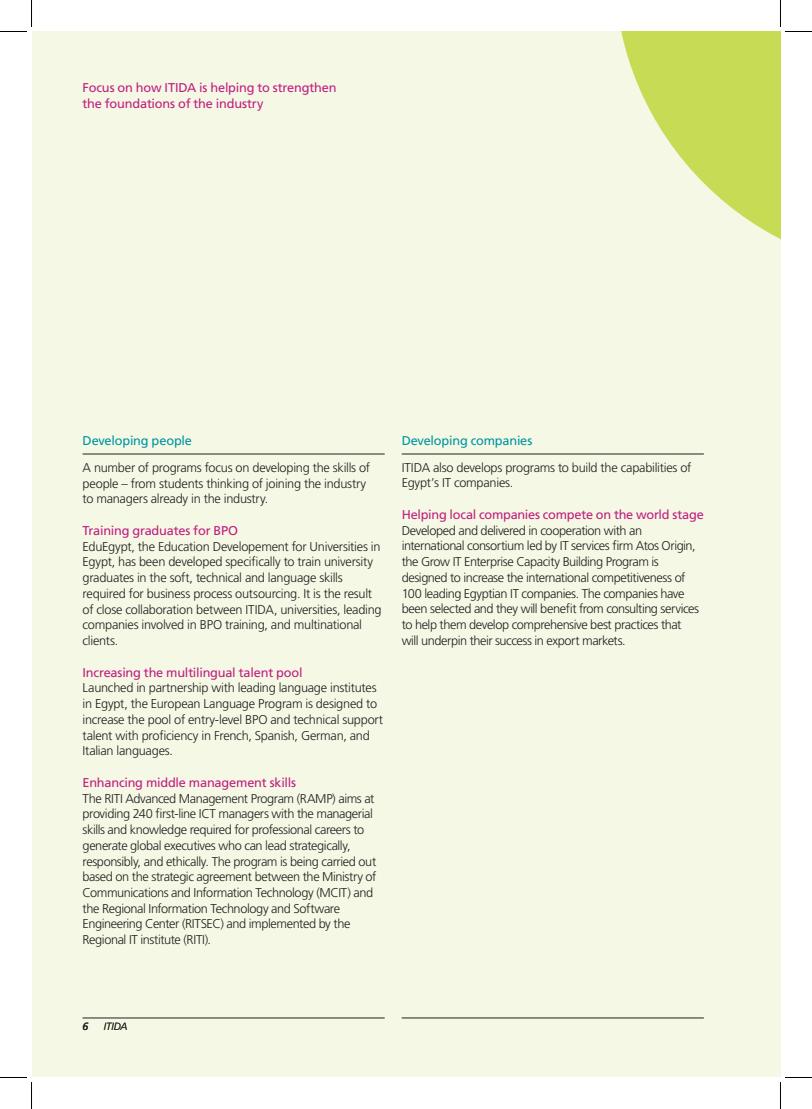
<style>
.page{position:relative;width:812px;height:1109px;background:#fff}
.page>*{position:absolute;margin:0;border:0;box-sizing:border-box;transform-origin:0 0}
.BodyCopy_Eng{font:300 12.75px/15.8px "Frutiger";letter-spacing:-.025em;color:#231f20}
.SubHead_Eng{font:12.75px/15.8px "Frutiger";letter-spacing:-.015em;color:#c11d81}
.SubHead_Eng-2{font:12.75px "Frutiger";letter-spacing:-.015em;color:#0095a1}
.t1{font:italic 300 10.5px "Frutiger";color:#231f20}
.t2{font:italic 10.5px "Frutiger";color:#231f20}
</style>
<div class="page">
<div style="left:32px;top:32px;width:748px;height:1045px;background:#f4f8e4"></div>
<svg style="left:621px;top:32px;width:159px;height:207px;fill:#c7db55"></svg>
<hr style="left:83px;top:454px;width:301px;height:1px;background:#231f20">
<hr style="left:401px;top:454px;width:302px;height:1px;background:#231f20">
<hr style="left:83px;top:1018px;width:301px;height:1px;background:#231f20">
<hr style="left:401px;top:1018px;width:302px;height:1px;background:#231f20">
<svg style="left:0;top:0;width:32px;height:32px"></svg>
<svg style="left:0;top:1077px;width:32px;height:32px"></svg>
<svg style="left:780px;top:0;width:31px;height:32px"></svg>
<svg style="left:780px;top:1077px;width:31px;height:32px"></svg>
<p class="SubHead_Eng" style="left:83px;top:80px;width:255px">Focus on how ITIDA is helping to strengthen the foundations of the industry</p>
<p class="SubHead_Eng-2" style="left:83px;top:433px;width:111px">Developing people</p>
<p class="SubHead_Eng-2" style="left:401px;top:433px;width:132px">Developing companies</p>
<p class="BodyCopy_Eng" style="left:401px;top:459px;width:291px">ITIDA also develops programs to build the capabilities of<br>Egypt’s IT companies.</p>
<p class="SubHead_Eng" style="left:401px;top:507px;width:303px">Helping local companies compete on the world stage</p>
<p class="BodyCopy_Eng" style="left:401px;top:522px;width:299px">Developed and delivered in cooperation with an international consortium led by IT services firm Atos Origin, the Grow IT Enterprise Capacity Building Program is designed to increase the international competitiveness of 100 leading Egyptian IT companies. The companies have been selected and they will benefit from consulting services to help them develop comprehensive best practices that will underpin their success in export markets.</p>
<p class="BodyCopy_Eng" style="left:83px;top:459px;width:289px">A number of programs focus on developing the skills of people – from students thinking of joining the industry to managers already in the industry.</p>
<p class="SubHead_Eng" style="left:83px;top:522px;width:157px">Training graduates for BPO</p>
<p class="BodyCopy_Eng" style="left:83px;top:538px;width:300px">EduEgypt, the Education Developement for Universities in Egypt, has been developed specifically to train university graduates in the soft, technical and language skills required for business process outsourcing. It is the result of close collaboration between ITIDA, universities, leading companies involved in BPO training, and multinational clients.</p>
<p class="SubHead_Eng" style="left:83px;top:664px;width:221px">Increasing the multilingual talent pool</p>
<p class="BodyCopy_Eng" style="left:83px;top:680px;width:302px">Launched in partnership with leading language institutes in Egypt, the European Language Program is designed to increase the pool of entry-level BPO and technical support talent with proficiency in French, Spanish, German, and Italian languages.</p>
<p class="SubHead_Eng" style="left:83px;top:774px;width:215px">Enhancing middle management skills</p>
<p class="BodyCopy_Eng" style="left:83px;top:790px;width:295px">The RITI Advanced Management Program (RAMP) aims at providing 240 first-line ICT managers with the managerial skills and knowledge required for professional careers to generate global executives who can lead strategically, responsibly, and ethically. The program is being carried out based on the strategic agreement between the Ministry of Communications and Information Technology (MCIT) and the Regional Information Technology and Software Engineering Center (RITSEC) and implemented by the Regional IT institute (RITI).</p>
<p class="t2" style="left:83px;top:1021px;width:7px">6</p>
<p class="t1" style="left:104px;top:1021px;width:25px">ITIDA</p>
</div>
